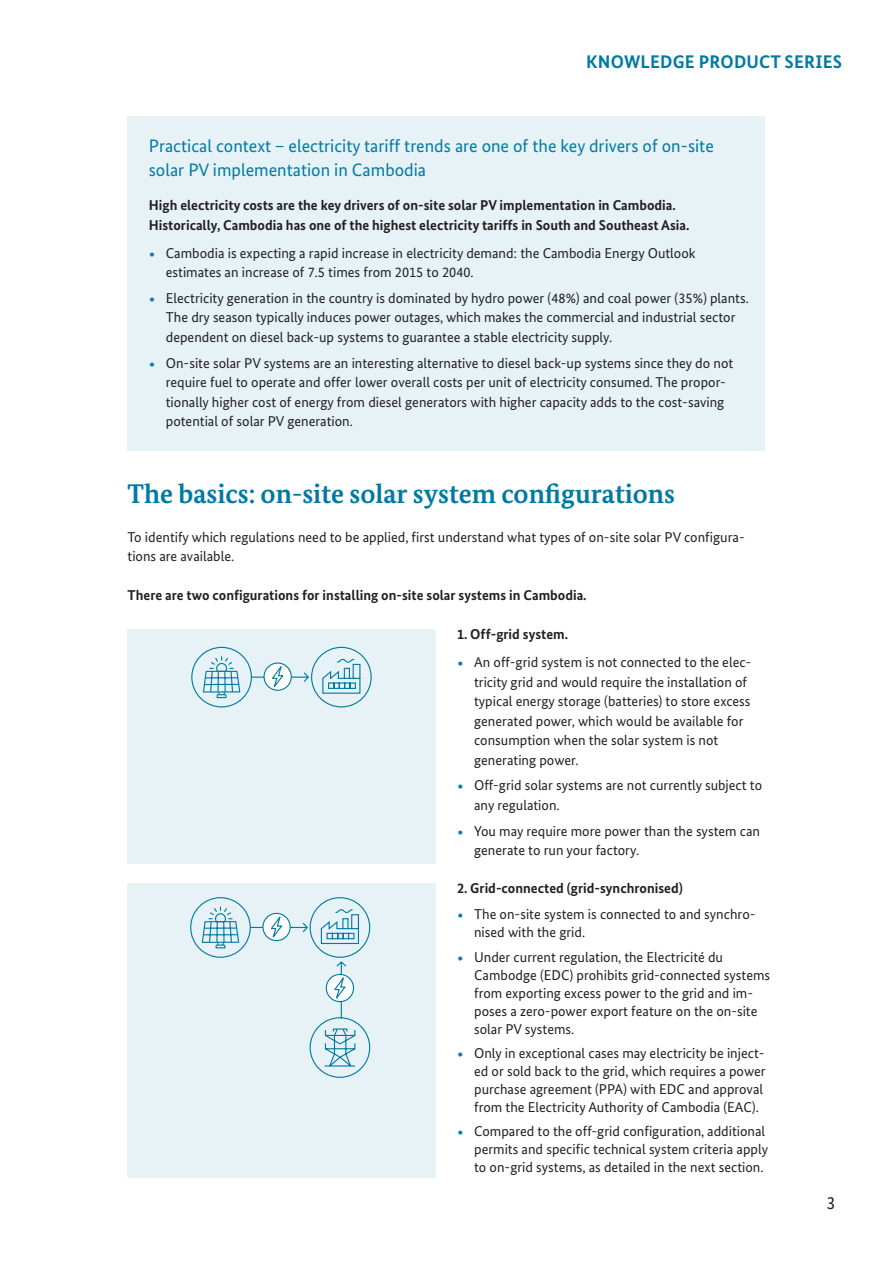
<style>
.page{position:relative;width:893px;height:1263px;background:#fff}
.page>*{position:absolute;margin:0;border:0;box-sizing:border-box;transform-origin:0 0}
.t1{font:700 27px "Bundes Serif";color:#007aa4}
.t2{font:700 18.3px "Bundes Sans";letter-spacing:.01em;color:#007aa4}
.h2_blauer_Kasten{font:18px/24px "Bundes Sans";color:#007aa4}
.t3{font:18px "Bundes Sans";color:#231f20}
.body{font:14.25px/19.5px "Bundes Sans";color:#231f20}
.Body_blauer_Kasten{font:700 14.25px/19.5px "Bundes Sans";color:#231f20}
.body-2{font:700 14.25px "Bundes Sans";color:#231f20}
.s1{font-size:19.5px;color:#127ca3}
</style>
<div class="page">
<div style="left:128px;top:629px;width:308px;height:234px;background:#e6f2f6"></div>
<div style="left:128px;top:883px;width:308px;height:295px;background:#e6f2f6"></div>
<div style="left:128px;top:116px;width:637px;height:85px;background:#e6f2f6"></div>
<div style="left:128px;top:186px;width:637px;height:68px;background:#e6f2f6"></div>
<div style="left:128px;top:234px;width:637px;height:67px;background:#e6f2f6"></div>
<div style="left:128px;top:279px;width:637px;height:87px;background:#e6f2f6"></div>
<div style="left:128px;top:344px;width:637px;height:107px;background:#e6f2f6"></div>
<svg style="left:191px;top:646px;width:181px;height:62px"></svg>
<svg style="left:190px;top:897px;width:181px;height:181px"></svg>
<p class="t2" style="left:586px;top:51px;width:257px">KNOWLEDGE PRODUCT SERIES</p>
<p class="h2_blauer_Kasten" style="left:149px;top:133px;width:566px">Practical context – electricity tariff trends are one of the key drivers of on-site solar PV implementation in Cambodia</p>
<p class="Body_blauer_Kasten" style="left:149px;top:195px;width:542px">High electricity costs are the key drivers of on-site solar PV implementation in Cambodia.<br>Historically, Cambodia has one of the highest electricity tariffs in South and Southeast Asia.</p>
<p class="body" style="left:166px;top:243px;width:531px;text-indent:-17px"><span class="s1">•</span> Cambodia is expecting a rapid increase in electricity demand: the Cambodia Energy Outlook estimates an increase of 7.5 times from 2015 to 2040.</p>
<p class="body" style="left:166px;top:288px;width:584px;text-indent:-17px"><span class="s1">•</span> Electricity generation in the country is dominated by hydro power (48%) and coal power (35%) plants.<br>The dry season typically induces power outages, which makes the commercial and industrial sector dependent on diesel back-up systems to guarantee a stable electricity supply.</p>
<p class="body" style="left:166px;top:353px;width:569px;text-indent:-17px"><span class="s1">•</span> On-site solar PV systems are an interesting alternative to diesel back-up systems since they do not require fuel to operate and offer lower overall costs per unit of electricity consumed. The propor&shy;tionally higher cost of energy from diesel generators with higher capacity adds to the cost-saving potential of solar PV generation.</p>
<h1 class="t1" style="left:128px;top:477px;width:549px">The basics: on-site solar system configurations</h1>
<p class="body" style="left:128px;top:527px;width:619px">To identify which regulations need to be applied, first understand what types of on-site solar PV configura&shy;tions are available.</p>
<p class="body-2" style="left:128px;top:586px;width:461px">There are two configurations for installing on-site solar systems in Cambodia.</p>
<p class="body-2" style="left:457px;top:625px;width:112px">1. Off-grid system.</p>
<p class="body" style="left:474px;top:652px;width:279px;text-indent:-17px"><span class="s1">•</span> An off-grid system is not connected to the elec&shy;tricity grid and would require the installation of typical energy storage (batteries) to store excess generated power, which would be available for consumption when the solar system is not generating power.</p>
<p class="body" style="left:474px;top:776px;width:289px;text-indent:-17px"><span class="s1">•</span> Off-grid solar systems are not currently subject to any regulation.</p>
<p class="body" style="left:474px;top:821px;width:288px;text-indent:-17px"><span class="s1">•</span> You may require more power than the system can generate to run your factory.</p>
<p class="body-2" style="left:457px;top:879px;width:227px">2. Grid-connected (grid-synchronised)</p>
<p class="body" style="left:474px;top:905px;width:283px;line-height:18px;text-indent:-17px"><span class="s1">•</span> The on-site system is connected to and synchro&shy;nised with the grid.</p>
<p class="body" style="left:474px;top:947px;width:298px;line-height:18px;text-indent:-17px"><span class="s1">•</span> Under current regulation, the Electricité du Cambodge (EDC) prohibits grid-connected systems from exporting excess power to the grid and im&shy;poses a zero-power export feature on the on-site solar PV systems.</p>
<p class="body" style="left:474px;top:1044px;width:293px;line-height:18px;text-indent:-17px"><span class="s1">•</span> Only in exceptional cases may electricity be inject&shy;ed or sold back to the grid, which requires a power purchase agreement (PPA) with EDC and approval from the Electricity Authority of Cambodia (EAC).</p>
<p class="body" style="left:474px;top:1122px;width:295px;line-height:18px;text-indent:-17px"><span class="s1">•</span> Compared to the off-grid configuration, additional permits and specific technical system criteria apply to on-grid systems, as detailed in the next section.</p>
<p class="t3" style="left:827px;top:1192px;width:10px">3</p>
</div>
